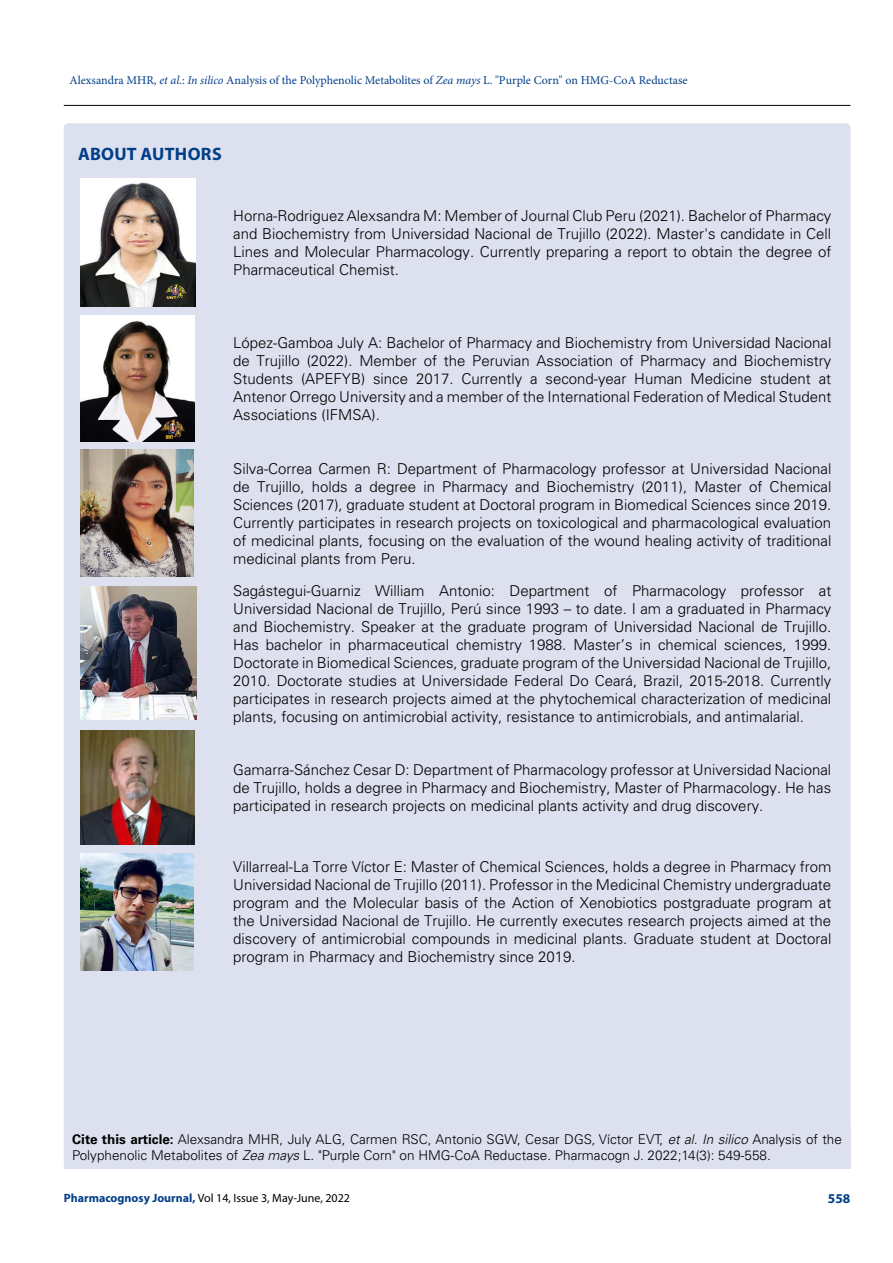
<style>
.page{position:relative;width:893px;height:1263px;background:#fff}
.page>*{position:absolute;margin:0;border:0;box-sizing:border-box;transform-origin:0 0}
.t1{font:700 18px "Myriad Pro";letter-spacing:.015em;color:#003e88}
.t2{font:300 15px/18px "Univers LT Std";color:#000;text-align:justify}
.t3{font:300 13.5px/16.2px "Univers LT Std";color:#000}
.t4{font:700 13.5px "Myriad Pro";color:#003e88}
.t5{font:12px "Minion Pro";color:#003e88}
.t6{font:12px "Myriad Pro";color:#000}
.s1{font-style:italic}
.s2{font-weight:700}
.s3{font-weight:700;color:#003e88}
</style>
<div class="page">
<hr style="left:64px;top:105px;width:786px;height:1px;background:#000">
<div style="left:64px;top:123px;width:786px;height:1046px;background:#dde0ef;border-radius:4px"></div>
<img style="left:80px;top:179px;width:115px;height:128px">
<img style="left:80px;top:315px;width:114px;height:126px">
<img style="left:80px;top:450px;width:114px;height:126px">
<img style="left:80px;top:587px;width:116px;height:133px">
<img style="left:80px;top:730px;width:114px;height:114px">
<img style="left:80px;top:853px;width:113px;height:117px">
<p class="t5" style="left:69px;top:72px;width:620px">Alexsandra MHR, <span class="s1">et al</span>.: <span class="s1">In silico</span> Analysis of the Polyphenolic Metabolites of <span class="s1">Zea mays</span> L. "Purple Corn" on HMG-CoA Reductase</p>
<p class="t1" style="left:78px;top:142px;width:145px">ABOUT AUTHORS</p>
<p class="t2" style="left:233px;top:207px;width:600px">Horna-Rodriguez Alexsandra M: Member of Journal Club Peru (2021). Bachelor of Pharmacy and Biochemistry from Universidad Nacional de Trujillo (2022). Master's candidate in Cell Lines and Molecular Pharmacology. Currently preparing a report to obtain the degree of Pharmaceutical Chemist.</p>
<p class="t2" style="left:233px;top:333px;width:600px">López-Gamboa July A: Bachelor of Pharmacy and Biochemistry from Universidad Nacional de Trujillo (2022). Member of the Peruvian Association of Pharmacy and Biochemistry Students (APEFYB) since 2017. Currently a second-year Human Medicine student at Antenor Orrego University and a member of the International Federation of Medical Student Associations (IFMSA).</p>
<p class="t2" style="left:233px;top:459px;width:600px">Silva-Correa Carmen R: Department of Pharmacology professor at Universidad Nacional de Trujillo, holds a degree in Pharmacy and Biochemistry (2011), Master of Chemical Sciences (2017), graduate student at Doctoral program in Biomedical Sciences since 2019.<br>Currently participates in research projects on toxicological and pharmacological evaluation of medicinal plants, focusing on the evaluation of the wound healing activity of traditional medicinal plants from Peru.</p>
<p class="t2" style="left:233px;top:581px;width:600px">Sagástegui-Guarniz William Antonio: Department of Pharmacology professor at Universidad Nacional de Trujillo, Perú since 1993 – to date. I am a graduated in Pharmacy and Biochemistry. Speaker at the graduate program of Universidad Nacional de Trujillo.<br>Has bachelor in pharmaceutical chemistry 1988. Master’s in chemical sciences, 1999.<br>Doctorate in Biomedical Sciences, graduate program of the Universidad Nacional de Trujillo, 2010. Doctorate studies at Universidade Federal Do Ceará, Brazil, 2015-2018. Currently participates in research projects aimed at the phytochemical characterization of medicinal plants, focusing on antimicrobial activity, resistance to antimicrobials, and antimalarial.</p>
<p class="t2" style="left:233px;top:760px;width:600px">Gamarra-Sánchez Cesar D: Department of Pharmacology professor at Universidad Nacional de Trujillo, holds a degree in Pharmacy and Biochemistry, Master of Pharmacology. He has participated in research projects on medicinal plants activity and drug discovery.</p>
<p class="t2" style="left:233px;top:858px;width:600px">Villarreal-La Torre Víctor E: Master of Chemical Sciences, holds a degree in Pharmacy from Universidad Nacional de Trujillo (2011). Professor in the Medicinal Chemistry undergraduate program and the Molecular basis of the Action of Xenobiotics postgraduate program at the Universidad Nacional de Trujillo. He currently executes research projects aimed at the discovery of antimicrobial compounds in medicinal plants. Graduate student at Doctoral program in Pharmacy and Biochemistry since 2019.</p>
<p class="t3" style="left:72px;top:1131px;width:771px"><span class="s2">Cite this article:</span> Alexsandra MHR, July ALG, Carmen RSC, Antonio SGW, Cesar DGS, Víctor EVT, <span class="s1">et al. In silico</span> Analysis of the<br>Polyphenolic Metabolites of <span class="s1">Zea mays</span> L. "Purple Corn" on HMG-CoA Reductase. Pharmacogn J. 2022;14(3): 549-558.</p>
<p class="t6" style="left:64px;top:1190px;width:288px"><span class="s3">Pharmacognosy Journal,</span> Vol 14, Issue 3, May-June, 2022</p>
<p class="t4" style="left:828px;top:1189px;width:24px">558</p>
</div>
